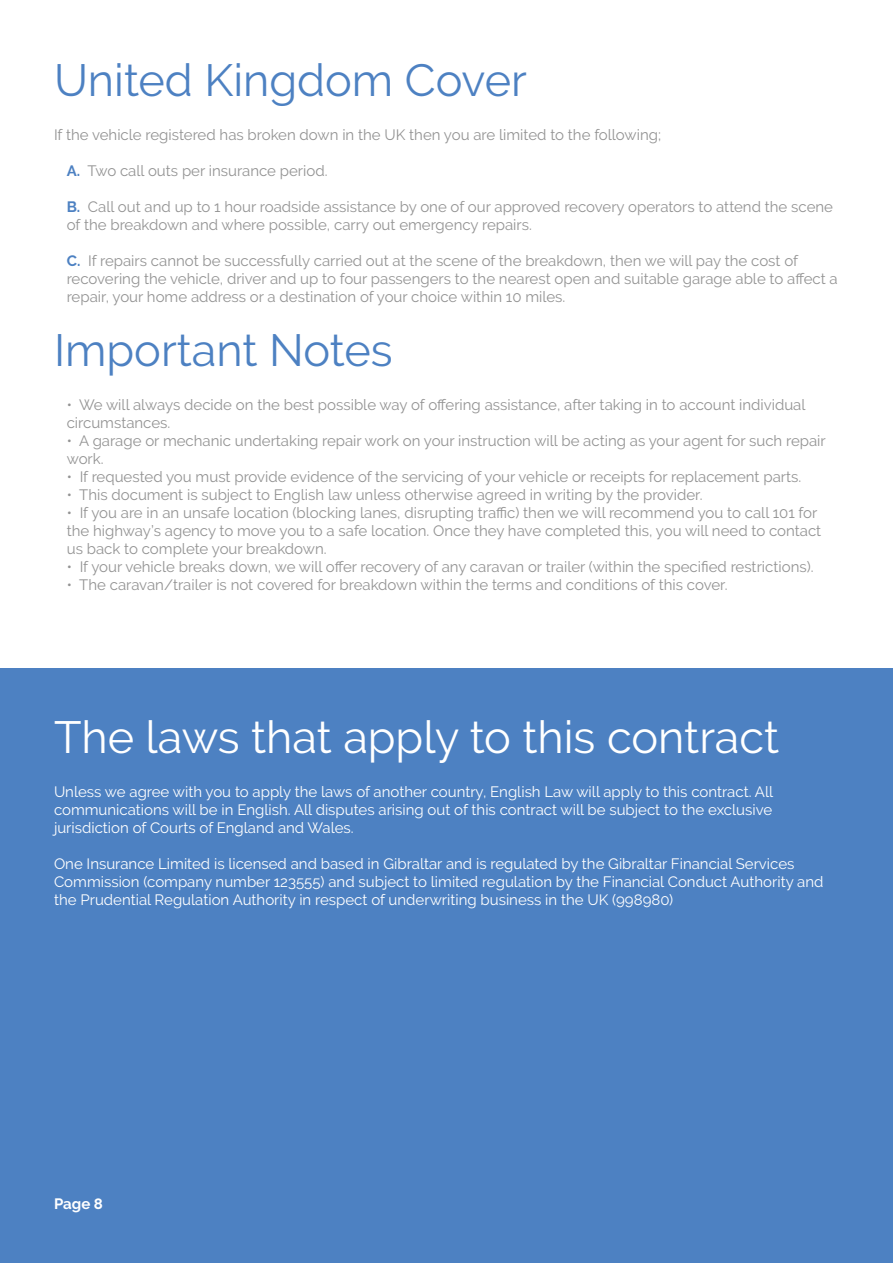
<style>
.page{position:relative;width:893px;height:1263px;background:#fff}
.page>*{position:absolute;margin:0;border:0;box-sizing:border-box;transform-origin:0 0}
.t1{font:45px "Raleway";color:#4d81c2}
.t2{font:45px "Raleway";color:#fff}
.t3{font:15px/18px "Raleway";color:#939393}
.t4{font:15px/18px "Raleway";color:#fff;text-align:justify}
.t5{font:700 15px "Raleway";color:#fff}
.s1{font-weight:700;color:#4d81c2}
</style>
<div class="page">
<div style="left:0;top:1117px;width:893px;height:146px;background:#4d81c2"></div>
<div style="left:0;top:669px;width:893px;height:523px;background:#4d81c2"></div>
<p class="t1" style="left:54px;top:54px;width:474px">United Kingdom Cover</p>
<p class="t3" style="left:54px;top:126px;width:609px">If the vehicle registered has broken down in the UK then you are limited to the following;</p>
<p class="t3" style="left:67px;top:162px;width:262px"><span class="s1">A.</span> Two call outs per insurance period.</p>
<p class="t3" style="left:67px;top:198px;width:768px"><span class="s1">B.</span> Call out and up to 1 hour roadside assistance by one of our approved recovery operators to attend the scene of the breakdown and where possible, carry out emergency repairs.</p>
<p class="t3" style="left:67px;top:252px;width:772px"><span class="s1">C.</span> If repairs cannot be successfully carried out at the scene of the breakdown, then we will pay the cost of recovering the vehicle, driver and up to four passengers to the nearest open and suitable garage able to affect a repair, your home address or a destination of your choice within 10 miles.</p>
<p class="t1" style="left:54px;top:324px;width:340px">Important Notes</p>
<p class="t3" style="left:67px;top:396px;width:740px">• We will always decide on the best possible way of offering assistance, after taking in to account individual circumstances.</p>
<p class="t3" style="left:67px;top:432px;width:761px">• A garage or mechanic undertaking repair work on your instruction will be acting as your agent for such repair work.</p>
<p class="t3" style="left:67px;top:468px;width:736px">• If requested you must provide evidence of the servicing of your vehicle or receipts for replacement parts.</p>
<p class="t3" style="left:67px;top:486px;width:637px">• This document is subject to English law unless otherwise agreed in writing by the provider.</p>
<p class="t3" style="left:67px;top:504px;width:756px">• If you are in an unsafe location (blocking lanes, disrupting traffic) then we will recommend you to call 101 for the highway’s agency to move you to a safe location. Once they have completed this, you will need to contact us back to complete your breakdown.</p>
<p class="t3" style="left:67px;top:558px;width:748px">• If your vehicle breaks down, we will offer recovery of any caravan or trailer (within the specified restrictions).</p>
<p class="t3" style="left:67px;top:576px;width:662px">• The caravan/trailer is not covered for breakdown within the terms and conditions of this cover.</p>
<p class="t2" style="left:54px;top:711px;width:727px">The laws that apply to this contract</p>
<p class="t4" style="left:54px;top:783px;width:721px">Unless we agree with you to apply the laws of another country, English Law will apply to this contract. All communications will be in English. All disputes arising out of this contract will be subject to the exclusive jurisdiction of Courts of England and Wales.</p>
<p class="t4" style="left:54px;top:855px;width:771px;text-align:left">One Insurance Limited is licensed and based in Gibraltar and is regulated by the Gibraltar Financial Services<br>Commission (company number 123555) and subject to limited regulation by the Financial Conduct Authority and the Prudential Regulation Authority in respect of underwriting business in the UK (998980)</p>
<p class="t5" style="left:54px;top:1195px;width:51px">Page 8</p>
</div>
